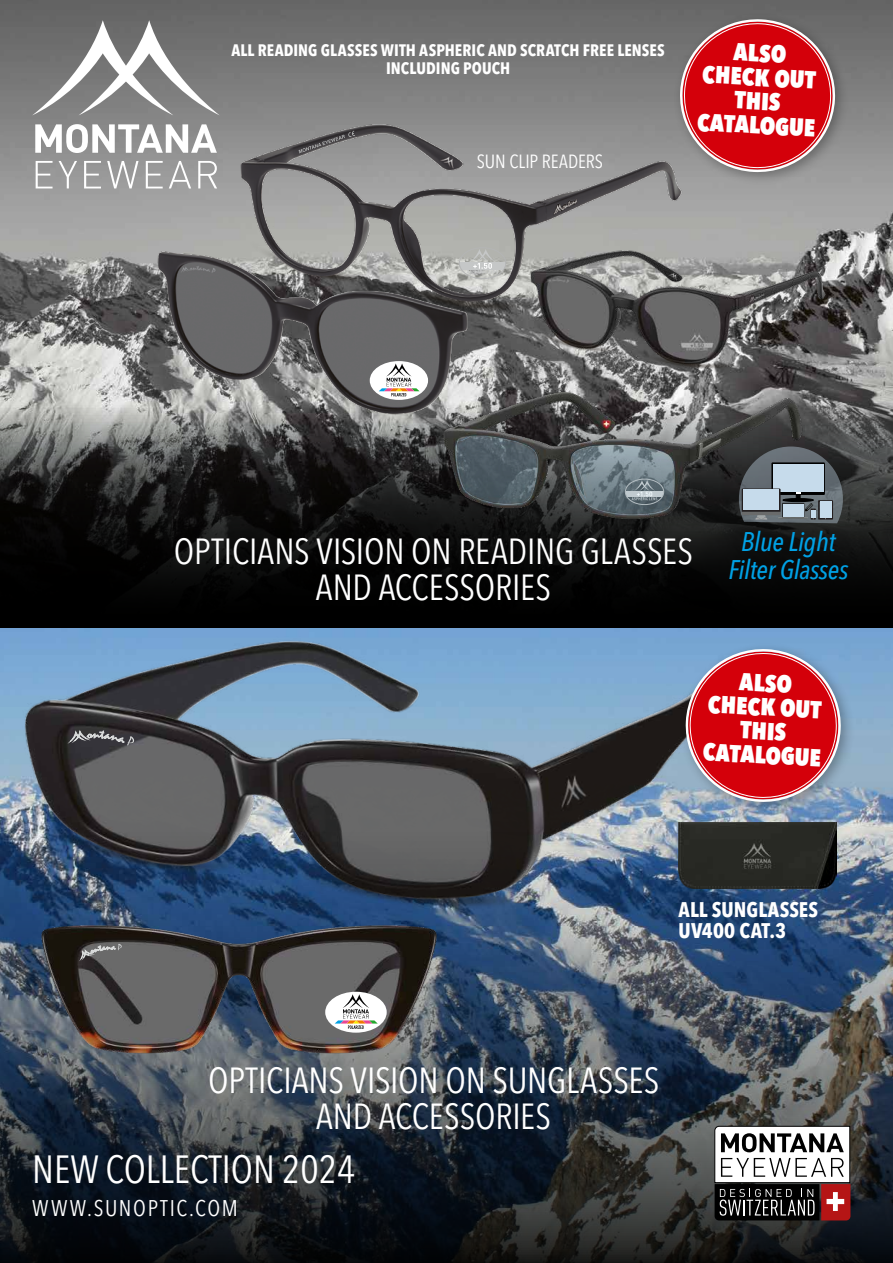
<style>
.page{position:relative;width:893px;height:1263px;background:#fff}
.page>*{position:absolute;margin:0;border:0;box-sizing:border-box;transform-origin:0 0}
.t1{font:condensed 39px "Avenir Next LT Pro";color:#fff}
.t2{font:condensed 36px/36px "Avenir Next LT Pro";letter-spacing:-.005em;color:#fff;text-align:center}
.t3{font:italic 500 condensed 26.7px/27.9px "Avenir Next LT Pro";letter-spacing:-.01em;color:#00a1e5;text-align:center}
.t4{font:800 condensed 24.3px/24px "Avenir Next LT Pro";color:#fff;text-align:center}
.t5{font:condensed 22.5px "Avenir Next LT Pro";letter-spacing:.07em;color:#fff}
.t6{font:700 condensed 21px/21px "Avenir Next LT Pro";color:#fff}
.t7{font:condensed 18.9px "Avenir Next LT Pro";color:#fff}
.t8{font:700 condensed 16.5px/18px "Avenir Next LT Pro";letter-spacing:.005em;color:#fff;text-align:center}
</style>
<div class="page">
<img style="left:0;top:0;width:893px;height:405px">
<svg style="left:0;top:405px;width:893px;height:223px;background:#323232"></svg>
<svg style="left:739px;top:446px;width:104px;height:77px;background:#6b747b"></svg>
<img style="left:693px;top:214px;width:138px;height:170px">
<img style="left:144px;top:107px;width:549px;height:309px">
<svg style="left:298px;top:131px;width:57px;height:22px"></svg>
<div style="left:370px;top:361px;width:58px;height:39px;background:#fff;border-radius:50%"></div>
<svg style="left:379px;top:363px;width:41px;height:33px"></svg>
<img style="left:0;top:528px;width:767px;height:304px">
<svg style="left:70px;top:731px;width:64px;height:14px"></svg>
<img style="left:0;top:832px;width:893px;height:431px">
<img style="left:679px;top:822px;width:157px;height:66px">
<div style="left:672px;top:12px;width:177px;height:174px;background:#000;opacity:.3"></div>
<svg style="left:677px;top:16px;width:161px;height:157px;background:#be3137"></svg>
<div style="left:678px;top:641px;width:177px;height:175px;background:#000;opacity:.3"></div>
<svg style="left:682px;top:646px;width:162px;height:157px;background:#bf3b49"></svg>
<img style="left:442px;top:392px;width:361px;height:129px">
<svg style="left:490px;top:404px;width:41px;height:18px"></svg>
<div style="left:625px;top:491px;width:39px;height:6px;background:#c0cacf"></div>
<div style="left:625px;top:479px;width:39px;height:26px;border:1px solid #b4b5b5;border-radius:50%"></div>
<svg style="left:632px;top:480px;width:25px;height:20px"></svg>
<svg style="left:714px;top:1126px;width:136px;height:94px"></svg>
<svg style="left:36px;top:161px;width:17px;height:27px"></svg>
<svg style="left:59px;top:161px;width:18px;height:27px"></svg>
<svg style="left:84px;top:161px;width:17px;height:27px"></svg>
<svg style="left:32px;top:20px;width:188px;height:133px"></svg>
<svg style="left:107px;top:161px;width:32px;height:27px"></svg>
<svg style="left:146px;top:161px;width:71px;height:27px;background:#b0b0b0"></svg>
<img style="left:27px;top:913px;width:425px;height:156px">
<svg style="left:81px;top:944px;width:41px;height:14px"></svg>
<div style="left:325px;top:992px;width:62px;height:41px;background:#fff;border-radius:50%"></div>
<svg style="left:335px;top:994px;width:43px;height:35px"></svg>
<p class="t8" style="left:232px;top:41px;width:435px">ALL READING GLASSES WITH ASPHERIC AND SCRATCH FREE LENSES<br>INCLUDING POUCH</p>
<p class="t7" style="left:477px;top:150px;width:128px">SUN CLIP READERS</p>
<p class="t4" style="left:702px;top:38px;width:120px;rotate:3deg">ALSO<br>CHECK OUT<br>THIS<br>CATALOGUE</p>
<p class="t2" style="left:174px;top:534px;width:521px">OPTICIANS VISION ON READING GLASSES<br>AND ACCESSORIES</p>
<p class="t3" style="left:728px;top:527px;width:122px">Blue Light<br>Filter Glasses</p>
<p class="t4" style="left:707px;top:668px;width:120px;rotate:3deg">ALSO<br>CHECK OUT<br>THIS<br>CATALOGUE</p>
<p class="t6" style="left:679px;top:899px;width:141px">ALL SUNGLASSES<br>UV400 CAT.3</p>
<p class="t2" style="left:208px;top:1062px;width:453px">OPTICIANS VISION ON SUNGLASSES<br>AND ACCESSORIES</p>
<p class="t1" style="left:32px;top:1146px;width:325px">NEW COLLECTION 2024</p>
<p class="t5" style="left:32px;top:1195px;width:207px">WWW.SUNOPTIC.COM</p>
</div>
